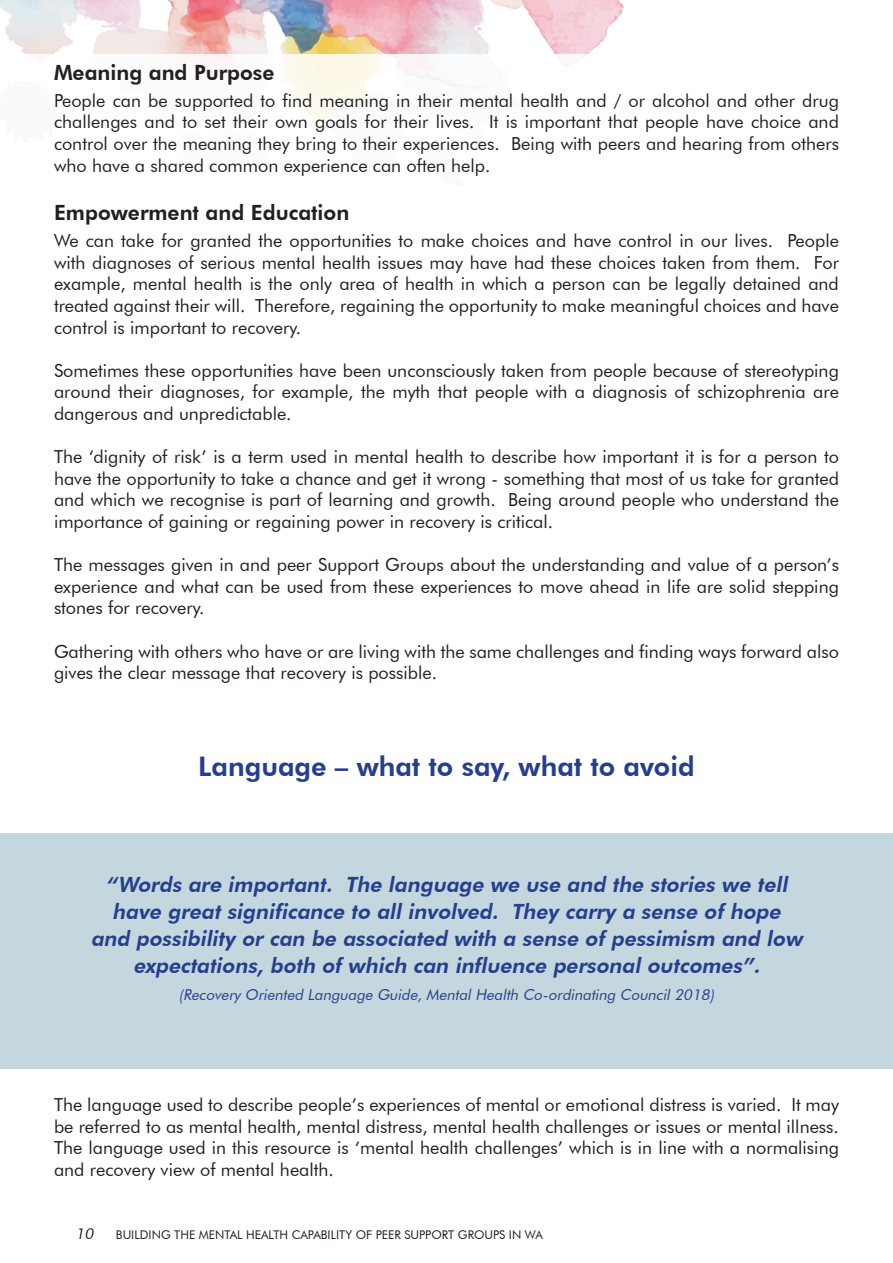
<style>
.page{position:relative;width:893px;height:1263px;background:#fff}
.page>*{position:absolute;margin:0;border:0;box-sizing:border-box;transform-origin:0 0}
.t1{font:800 27px "Futura BT";color:#253f8e}
.t2{font:italic 800 21px/27px "Futura BT";color:#253f8e;text-align:center}
.t3{font:800 21px "Futura BT";color:#231f20}
.t4{font:18px/21.6px "Futura BT";color:#231f20;text-align:justify}
.t5{font:italic 15px "Futura BT";color:#253f8e}
.t6{font:italic 15px "Futura BT";color:#231f20}
.t7{font:12px "Futura BT";color:#231f20}
</style>
<div class="page">
<img style="left:0;top:0;width:623px;height:54px">
<div style="left:0;top:833px;width:893px;height:236px;background:#c4d7de"></div>
<p class="t3" style="left:54px;top:60px;width:222px">Meaning and Purpose</p>
<p class="t4" style="left:54px;top:89px;width:786px">People can be supported to find meaning in their mental health and / or alcohol and other drug challenges and to set their own goals for their lives. It is important that people have choice and control over the meaning they bring to their experiences. Being with peers and hearing from others who have a shared common experience can often help.</p>
<p class="t3" style="left:54px;top:200px;width:297px">Empowerment and Education</p>
<p class="t4" style="left:54px;top:230px;width:786px">We can take for granted the opportunities to make choices and have control in our lives. People with diagnoses of serious mental health issues may have had these choices taken from them. For example, mental health is the only area of health in which a person can be legally detained and treated against their will. Therefore, regaining the opportunity to make meaningful choices and have control is important to recovery.</p>
<p class="t4" style="left:54px;top:359px;width:786px">Sometimes these opportunities have been unconsciously taken from people because of stereotyping around their diagnoses, for example, the myth that people with a diagnosis of schizophrenia are dangerous and unpredictable.</p>
<p class="t4" style="left:54px;top:446px;width:786px">The ‘dignity of risk’ is a term used in mental health to describe how important it is for a person to have the opportunity to take a chance and get it wrong - something that most of us take for granted and which we recognise is part of learning and growth. Being around people who understand the importance of gaining or regaining power in recovery is critical.</p>
<p class="t4" style="left:54px;top:554px;width:786px">The messages given in and peer Support Groups about the understanding and value of a person’s experience and what can be used from these experiences to move ahead in life are solid stepping stones for recovery.</p>
<p class="t4" style="left:54px;top:640px;width:786px">Gathering with others who have or are living with the same challenges and finding ways forward also gives the clear message that recovery is possible.</p>
<p class="t1" style="left:198px;top:750px;width:498px">Language – what to say, what to avoid</p>
<p class="t2" style="left:91px;top:871px;width:717px">“Words are important. The language we use and the stories we tell have great significance to all involved. They carry a sense of hope and possibility or can be associated with a sense of pessimism and low expectations, both of which can influence personal outcomes”.</p>
<p class="t5" style="left:179px;top:985px;width:540px">(Recovery Oriented Language Guide, Mental Health Co-ordinating Council 2018)</p>
<p class="t4" style="left:54px;top:1094px;width:786px">The language used to describe people’s experiences of mental or emotional distress is varied. It may be referred to as mental health, mental distress, mental health challenges or issues or mental illness.<br>The language used in this resource is ‘mental health challenges’ which is in line with a normalising and recovery view of mental health.</p>
<p class="t6" style="left:76px;top:1225px;width:22px">10</p>
<p class="t7" style="left:116px;top:1227px;width:429px">BUILDING THE MENTAL HEALTH CAPABILITY OF PEER SUPPORT GROUPS IN WA</p>
</div>
